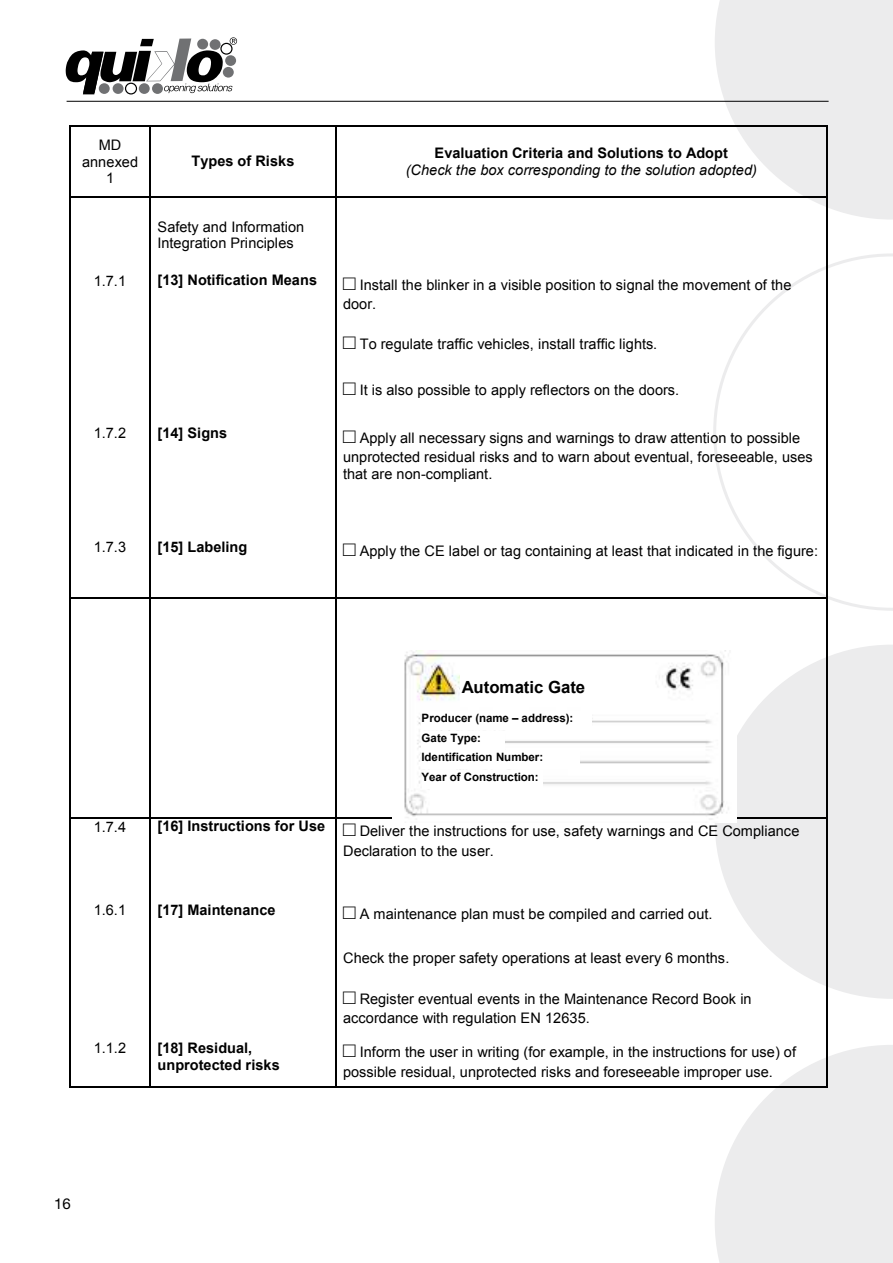
<style>
.page{position:relative;width:893px;height:1263px;background:#fff}
.page>*{position:absolute;margin:0;border:0;box-sizing:border-box;transform-origin:0 0}
.t1{font:700 16.8px "Arial";letter-spacing:-.005em;color:#000}
.t2{font:15px "Helvetica Neue";color:#000}
.t3{font:14.55px/16.8px "Arial";color:#000}
.t4{font:700 14.55px/16.8px "Arial";color:#000}
.t5{font:italic 14.55px "Arial";color:#000}
.t6{font:700 11.55px/20px "Arial";letter-spacing:-.005em;color:#000}
.s1{font-family:"Courier New";font-size:20.7px}
</style>
<div class="page">
<svg style="left:713px;top:253px;width:179px;height:358px"></svg>
<svg style="left:715px;top:645px;width:177px;height:354px;fill:#ececed"></svg>
<div style="left:125px;top:83px;width:12px;height:12px;border:1px solid #000;border-radius:50%"></div>
<svg style="left:66px;top:37px;width:171px;height:57px"></svg>
<hr style="left:67px;top:101px;width:762px;height:1px;background:#000">
<svg style="left:892px;top:645px;width:1px;height:354px"></svg>
<hr style="left:71px;top:125px;width:79px;height:1px;background:#000">
<hr style="left:151px;top:125px;width:184px;height:1px;background:#000">
<hr style="left:336px;top:125px;width:490px;height:1px;background:#000">
<hr style="left:70px;top:126px;width:1px;height:71px;background:#000">
<hr style="left:150px;top:126px;width:1px;height:71px;background:#000">
<hr style="left:335px;top:126px;width:1px;height:71px;background:#000">
<hr style="left:71px;top:197px;width:79px;height:1px;background:#000">
<hr style="left:151px;top:197px;width:184px;height:1px;background:#000">
<hr style="left:336px;top:197px;width:490px;height:1px;background:#000">
<svg style="left:715px;top:0;width:178px;height:220px"></svg>
<hr style="left:70px;top:198px;width:1px;height:74px;background:#000">
<hr style="left:150px;top:198px;width:1px;height:74px;background:#000">
<hr style="left:335px;top:198px;width:1px;height:74px;background:#000">
<hr style="left:826px;top:198px;width:1px;height:74px;background:#000">
<hr style="left:70px;top:272px;width:1px;height:59px;background:#000">
<hr style="left:150px;top:272px;width:1px;height:59px;background:#000">
<hr style="left:335px;top:272px;width:1px;height:59px;background:#000">
<hr style="left:826px;top:272px;width:1px;height:59px;background:#000">
<hr style="left:70px;top:331px;width:1px;height:46px;background:#000">
<hr style="left:150px;top:331px;width:1px;height:46px;background:#000">
<hr style="left:335px;top:331px;width:1px;height:46px;background:#000">
<hr style="left:826px;top:331px;width:1px;height:46px;background:#000">
<hr style="left:70px;top:377px;width:1px;height:48px;background:#000">
<hr style="left:150px;top:377px;width:1px;height:48px;background:#000">
<hr style="left:335px;top:377px;width:1px;height:48px;background:#000">
<hr style="left:826px;top:377px;width:1px;height:48px;background:#000">
<hr style="left:70px;top:425px;width:1px;height:113px;background:#000">
<hr style="left:150px;top:425px;width:1px;height:113px;background:#000">
<hr style="left:335px;top:425px;width:1px;height:113px;background:#000">
<hr style="left:826px;top:425px;width:1px;height:113px;background:#000">
<hr style="left:70px;top:538px;width:1px;height:59px;background:#000">
<hr style="left:150px;top:538px;width:1px;height:59px;background:#000">
<hr style="left:335px;top:538px;width:1px;height:59px;background:#000">
<hr style="left:826px;top:538px;width:1px;height:59px;background:#000">
<hr style="left:71px;top:597px;width:79px;height:1px;background:#000">
<hr style="left:151px;top:597px;width:184px;height:1px;background:#000">
<hr style="left:336px;top:597px;width:490px;height:1px;background:#000">
<hr style="left:70px;top:598px;width:1px;height:219px;background:#000">
<hr style="left:150px;top:598px;width:1px;height:219px;background:#000">
<hr style="left:335px;top:598px;width:1px;height:219px;background:#000">
<hr style="left:826px;top:598px;width:1px;height:219px;background:#000">
<hr style="left:71px;top:817px;width:79px;height:1px;background:#000">
<hr style="left:151px;top:817px;width:184px;height:1px;background:#000">
<hr style="left:336px;top:817px;width:490px;height:1px;background:#000">
<hr style="left:70px;top:818px;width:1px;height:83px;background:#000">
<hr style="left:150px;top:818px;width:1px;height:83px;background:#000">
<hr style="left:335px;top:818px;width:1px;height:83px;background:#000">
<hr style="left:826px;top:818px;width:1px;height:83px;background:#000">
<hr style="left:70px;top:901px;width:1px;height:48px;background:#000">
<hr style="left:150px;top:901px;width:1px;height:48px;background:#000">
<hr style="left:335px;top:901px;width:1px;height:48px;background:#000">
<hr style="left:826px;top:901px;width:1px;height:48px;background:#000">
<hr style="left:70px;top:949px;width:1px;height:37px;background:#000">
<hr style="left:150px;top:949px;width:1px;height:37px;background:#000">
<hr style="left:335px;top:949px;width:1px;height:37px;background:#000">
<hr style="left:826px;top:949px;width:1px;height:37px;background:#000">
<hr style="left:70px;top:986px;width:1px;height:54px;background:#000">
<hr style="left:150px;top:986px;width:1px;height:54px;background:#000">
<hr style="left:335px;top:986px;width:1px;height:54px;background:#000">
<hr style="left:826px;top:986px;width:1px;height:54px;background:#000">
<hr style="left:70px;top:1040px;width:1px;height:47px;background:#000">
<hr style="left:71px;top:1087px;width:79px;height:1px;background:#000">
<hr style="left:150px;top:1040px;width:1px;height:47px;background:#000">
<hr style="left:151px;top:1087px;width:184px;height:1px;background:#000">
<hr style="left:335px;top:1040px;width:1px;height:47px;background:#000">
<hr style="left:336px;top:1087px;width:490px;height:1px;background:#000">
<hr style="left:826px;top:1040px;width:1px;height:47px;background:#000">
<svg style="left:715px;top:1045px;width:178px;height:218px"></svg>
<img style="left:392px;top:650px;width:344px;height:172px">
<div style="left:460px;top:669px;width:188px;height:38px;background:#fff"></div>
<div style="left:422px;top:711px;width:170px;height:19px;background:#fff"></div>
<div style="left:422px;top:731px;width:83px;height:19px;background:#fff"></div>
<div style="left:422px;top:750px;width:158px;height:18px;background:#fff"></div>
<div style="left:422px;top:770px;width:120px;height:19px;background:#fff"></div>
<p class="t3" style="left:82px;top:136px;width:57px;text-align:center">MD annexed<br>1</p>
<p class="t4" style="left:192px;top:153px;width:104px">Types of Risks</p>
<p class="t3" style="left:158px;top:218px;width:148px">Safety and Information<br>Integration Principles</p>
<p class="t4" style="left:435px;top:145px;width:295px">Evaluation Criteria and Solutions to Adopt</p>
<p class="t5" style="left:406px;top:160px;width:353px">(Check the box corresponding to the solution adopted)</p>
<p class="t3" style="left:94px;top:272px;width:34px">1.7.1</p>
<p class="t4" style="left:158px;top:272px;width:161px">[13] Notification Means</p>
<p class="t3" style="left:343px;top:275px;width:450px;line-height:19.2px"><span class="s1">□</span> Install the blinker in a visible position to signal the movement of the door.</p>
<p class="t3" style="left:343px;top:336px;width:316px"><span class="s1">□</span> To regulate traffic vehicles, install traffic lights.</p>
<p class="t3" style="left:343px;top:381px;width:338px"><span class="s1">□</span> It is also possible to apply reflectors on the doors.</p>
<p class="t3" style="left:94px;top:425px;width:34px">1.7.2</p>
<p class="t4" style="left:158px;top:425px;width:71px">[14] Signs</p>
<p class="t3" style="left:343px;top:428px;width:471px;line-height:19.5px"><span class="s1">□</span> Apply all necessary signs and warnings to draw attention to possible unprotected residual risks and to warn about eventual, foreseeable, uses</p>
<p class="t3" style="left:343px;top:465px;width:151px">that are non-compliant.</p>
<p class="t3" style="left:94px;top:539px;width:34px">1.7.3</p>
<p class="t4" style="left:158px;top:539px;width:91px">[15] Labeling</p>
<p class="t3" style="left:343px;top:543px;width:476px"><span class="s1">□</span> Apply the CE label or tag containing at least that indicated in the figure:</p>
<p class="t1" style="left:462px;top:676px;width:125px">Automatic Gate</p>
<p class="t6" style="left:422px;top:708px;width:153px">Producer (name – address):<br>Gate Type:</p>
<p class="t6" style="left:422px;top:747px;width:123px">Identification Number:<br>Year of Construction:</p>
<p class="t3" style="left:94px;top:818px;width:34px">1.7.4</p>
<p class="t3" style="left:343px;top:821px;width:458px;line-height:19.5px;text-indent:-186px"><sup>[16]</sup> <sup>Instructions</sup> <sup>for</sup> <sup>Use</sup> <span class="s1">□</span> Deliver the instructions for use, safety warnings and CE Compliance<br>Declaration to the user.</p>
<p class="t3" style="left:94px;top:901px;width:34px">1.6.1</p>
<p class="t4" style="left:158px;top:901px;width:120px">[17] Maintenance</p>
<p class="t3" style="left:343px;top:906px;width:371px"><span class="s1">□</span> A maintenance plan must be compiled and carried out.</p>
<p class="t3" style="left:343px;top:949px;width:388px">Check the proper safety operations at least every 6 months.</p>
<p class="t3" style="left:343px;top:989px;width:410px;line-height:19.2px"><span class="s1">□</span> Register eventual events in the Maintenance Record Book in accordance with regulation EN 12635.</p>
<p class="t3" style="left:94px;top:1040px;width:34px">1.1.2</p>
<p class="t4" style="left:158px;top:1040px;width:124px">[18] Residual, unprotected risks</p>
<p class="t3" style="left:343px;top:1043px;width:454px;line-height:19.2px"><span class="s1">□</span> Inform the user in writing (for example, in the instructions for use) of possible residual, unprotected risks and foreseeable improper use.</p>
<p class="t2" style="left:54px;top:1195px;width:18px">16</p>
</div>
